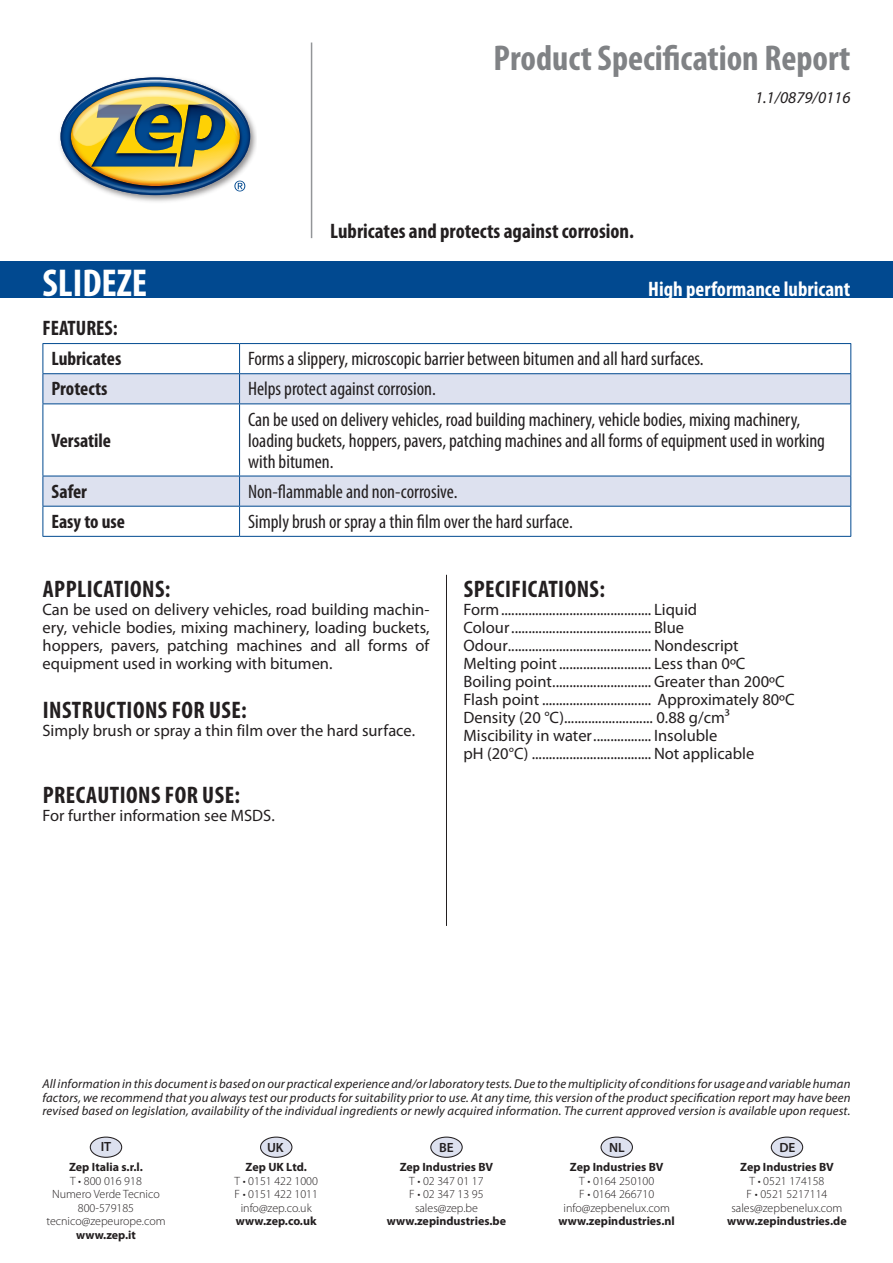
<style>
.page{position:relative;width:893px;height:1263px;background:#fff}
.page>*{position:absolute;margin:0;border:0;box-sizing:border-box;transform-origin:0 0}
.t1{font:700 condensed 39px "Myriad Pro";color:#fff}
.t2{font:700 condensed 36px "Myriad Pro";color:#808285}
.Tittoli{font:700 condensed 24px "Myriad Pro";letter-spacing:.02em;color:#231f20}
.t3{font:700 condensed 21px "Myriad Pro";color:#231f20}
.t4{font:700 condensed 21px "Myriad Pro";color:#fff}
.Caratteristics{font:condensed 19.5px/21px "Myriad Pro";color:#231f20}
.Caratteristics_Bold{font:700 condensed 19.5px "Myriad Pro";color:#231f20}
.Specifiche{font:16.5px/18px "Myriad Pro";color:#231f20;text-align:justify}
.ELENCO_PUNTATO{font:16.5px "Myriad Pro";color:#231f20}
.t5{font:italic 16.5px "Myriad Pro";color:#231f20}
.t6{font:600 13.35px "Myriad Pro";color:#231f20}
.t7{font:italic 12.75px/13.5px "Myriad Pro";letter-spacing:.01em;color:#231f20;text-align:justify}
.t8{font:300 12px "Myriad Pro";color:#231f20}
.t9{font:700 12px "Myriad Pro";color:#231f20}
</style>
<div class="page">
<div style="left:90px;top:1137px;width:32px;height:20px;background:#dde1ef;border-radius:50%"></div>
<div style="left:90px;top:1136px;width:32px;height:22px;border:1px solid #231f20;border-radius:50%"></div>
<div style="left:261px;top:1137px;width:31px;height:20px;background:#dde1ef;border-radius:50%"></div>
<div style="left:260px;top:1136px;width:32px;height:22px;border:1px solid #231f20;border-radius:50%"></div>
<div style="left:431px;top:1137px;width:31px;height:20px;background:#dde1ef;border-radius:50%"></div>
<div style="left:430px;top:1136px;width:33px;height:22px;border:1px solid #231f20;border-radius:50%"></div>
<div style="left:601px;top:1137px;width:31px;height:20px;background:#dde1ef;border-radius:50%"></div>
<div style="left:600px;top:1136px;width:33px;height:22px;border:1px solid #231f20;border-radius:50%"></div>
<div style="left:771px;top:1137px;width:32px;height:20px;background:#dde1ef;border-radius:50%"></div>
<div style="left:771px;top:1136px;width:32px;height:22px;border:1px solid #231f20;border-radius:50%"></div>
<hr style="left:311px;top:43px;width:1px;height:195px;background:#939598">
<div style="left:0;top:261px;width:893px;height:37px;background:#014990"></div>
<svg style="left:44px;top:344px;width:806px;height:192px"></svg>
<svg style="left:44px;top:374px;width:806px;height:132px"></svg>
<hr style="left:43px;top:343px;width:197px;height:1px;background:#014990">
<hr style="left:240px;top:343px;width:611px;height:1px;background:#014990">
<hr style="left:43px;top:373px;width:197px;height:1px;background:#014990">
<svg style="left:43px;top:344px;width:1px;height:59px"></svg>
<hr style="left:240px;top:373px;width:611px;height:1px;background:#014990">
<svg style="left:239px;top:344px;width:1px;height:59px"></svg>
<svg style="left:850px;top:344px;width:1px;height:59px"></svg>
<hr style="left:43px;top:403px;width:197px;height:1px;background:#014990">
<hr style="left:43px;top:404px;width:1px;height:72px;background:#014990">
<hr style="left:240px;top:403px;width:611px;height:1px;background:#014990">
<hr style="left:239px;top:404px;width:1px;height:72px;background:#014990">
<hr style="left:850px;top:404px;width:1px;height:72px;background:#014990">
<hr style="left:43px;top:476px;width:197px;height:1px;background:#014990">
<hr style="left:43px;top:476px;width:1px;height:30px;background:#014990">
<hr style="left:240px;top:476px;width:611px;height:1px;background:#014990">
<hr style="left:239px;top:476px;width:1px;height:30px;background:#014990">
<hr style="left:850px;top:476px;width:1px;height:30px;background:#014990">
<hr style="left:43px;top:506px;width:197px;height:1px;background:#014990">
<svg style="left:43px;top:507px;width:1px;height:29px"></svg>
<hr style="left:240px;top:506px;width:611px;height:1px;background:#014990">
<svg style="left:239px;top:507px;width:1px;height:29px"></svg>
<svg style="left:850px;top:507px;width:1px;height:29px"></svg>
<hr style="left:43px;top:536px;width:197px;height:1px;background:#014990">
<hr style="left:240px;top:536px;width:611px;height:1px;background:#014990">
<hr style="left:446px;top:575px;width:1px;height:351px;background:#231f20">
<img style="left:60px;top:77px;width:196px;height:125px">
<img style="left:63px;top:80px;width:185px;height:113px">
<p class="t2" style="left:494px;top:35px;width:358px">Product Specification Report</p>
<p class="t3" style="left:330px;top:218px;width:305px">Lubricates and protects against corrosion.</p>
<p class="t5" style="left:755px;top:87px;width:97px">1.1/0879/0116</p>
<p class="t1" style="left:43px;top:259px;width:106px">SLIDEZE</p>
<p class="t4" style="left:648px;top:276px;width:204px">High performance lubricant</p>
<p class="t3" style="left:43px;top:315px;width:77px">FEATURES:</p>
<p class="Caratteristics_Bold" style="left:51px;top:346px;width:71px">Lubricates</p>
<p class="Caratteristics" style="left:248px;top:348px;width:457px">Forms a slippery, microscopic barrier between bitumen and all hard surfaces.</p>
<p class="Caratteristics_Bold" style="left:51px;top:377px;width:58px">Protects</p>
<p class="Caratteristics" style="left:248px;top:378px;width:189px">Helps protect against corrosion.</p>
<p class="Caratteristics_Bold" style="left:51px;top:428px;width:61px">Versatile</p>
<p class="Caratteristics" style="left:248px;top:408px;width:578px">Can be used on delivery vehicles, road building machinery, vehicle bodies, mixing machinery, loading buckets, hoppers, pavers, patching machines and all forms of equipment used in working with bitumen.</p>
<p class="Caratteristics_Bold" style="left:51px;top:479px;width:37px">Safer</p>
<p class="Caratteristics" style="left:248px;top:480px;width:211px">Non-flammable and non-corrosive.</p>
<p class="Caratteristics_Bold" style="left:51px;top:509px;width:75px">Easy to use</p>
<p class="Caratteristics" style="left:248px;top:511px;width:326px">Simply brush or spray a thin film over the hard surface.</p>
<p class="Tittoli" style="left:43px;top:574px;width:129px">APPLICATIONS:</p>
<p class="Specifiche" style="left:43px;top:600px;width:388px">Can be used on delivery vehicles, road building machin&shy;ery, vehicle bodies, mixing machinery, loading buckets, hoppers, pavers, patching machines and all forms of equipment used in working with bitumen.</p>
<p class="Tittoli" style="left:43px;top:695px;width:206px">INSTRUCTIONS FOR USE:</p>
<p class="ELENCO_PUNTATO" style="left:43px;top:720px;width:374px">Simply brush or spray a thin film over the hard surface.</p>
<p class="Tittoli" style="left:43px;top:780px;width:199px">PRECAUTIONS FOR USE:</p>
<p class="Specifiche" style="left:43px;top:806px;width:234px">For further information see MSDS.</p>
<p class="Tittoli" style="left:464px;top:574px;width:143px">SPECIFICATIONS:</p>
<p class="Specifiche" style="left:463px;top:600px;width:235px">Form............................................ Liquid</p>
<p class="Specifiche" style="left:463px;top:618px;width:222px">Colour......................................... Blue</p>
<p class="Specifiche" style="left:463px;top:636px;width:277px">Odour.......................................... Nondescript</p>
<p class="Specifiche" style="left:463px;top:654px;width:284px">Melting point........................... Less than 0ºC</p>
<p class="Specifiche" style="left:463px;top:672px;width:323px">Boiling point............................. Greater than 200ºC</p>
<p class="Specifiche" style="left:463px;top:690px;width:333px">Flash point ................................ Approximately 80ºC</p>
<p class="Specifiche" style="left:463px;top:708px;width:268px">Density (20 °C).......................... 0.88 g/cm³</p>
<p class="Specifiche" style="left:463px;top:726px;width:255px">Miscibility in water................. Insoluble</p>
<p class="Specifiche" style="left:463px;top:744px;width:292px">pH (20°C) ................................... Not applicable</p>
<p class="t7" style="left:43px;top:1077px;width:809px">All information in this document is based on our practical experience and/or laboratory tests. Due to the multiplicity of conditions for usage and variable human factors, we recommend that you always test our products for suitability prior to use. At any time, this version of the product specification report may have been revised based on legislation, availability of the individual ingredients or newly acquired information. The current approved version is available upon request.</p>
<p class="t6" style="left:101px;top:1138px;width:12px">IT</p>
<p class="t9" style="left:69px;top:1159px;width:75px">Zep Italia s.r.l.</p>
<p class="t8" style="left:70px;top:1174px;width:73px">T • 800 016 918</p>
<p class="t8" style="left:52px;top:1188px;width:109px">Numero Verde Tecnico</p>
<p class="t8" style="left:78px;top:1201px;width:58px">800-579185</p>
<p class="t8" style="left:46px;top:1215px;width:121px">tecnico@zepeurope.com</p>
<p class="t9" style="left:76px;top:1227px;width:61px">www.zep.it</p>
<p class="t6" style="left:267px;top:1138px;width:18px">UK</p>
<p class="t9" style="left:246px;top:1159px;width:63px">Zep UK Ltd.</p>
<p class="t8" style="left:234px;top:1174px;width:85px">T • 0151 422 1000</p>
<p class="t8" style="left:235px;top:1188px;width:85px">F • 0151 422 1011</p>
<p class="t8" style="left:241px;top:1201px;width:73px">info@zep.co.uk</p>
<p class="t9" style="left:236px;top:1213px;width:82px">www.zep.co.uk</p>
<p class="t6" style="left:439px;top:1138px;width:16px">BE</p>
<p class="t9" style="left:400px;top:1159px;width:95px">Zep Industries BV</p>
<p class="t8" style="left:409px;top:1174px;width:76px">T • 02 347 01 17</p>
<p class="t8" style="left:409px;top:1188px;width:76px">F • 02 347 13 95</p>
<p class="t8" style="left:415px;top:1201px;width:64px">sales@zep.be</p>
<p class="t9" style="left:387px;top:1213px;width:121px">www.zepindustries.be</p>
<p class="t6" style="left:609px;top:1138px;width:17px">NL</p>
<p class="t9" style="left:570px;top:1159px;width:95px">Zep Industries BV</p>
<p class="t8" style="left:579px;top:1174px;width:76px">T • 0164 250100</p>
<p class="t8" style="left:579px;top:1188px;width:76px">F • 0164 266710</p>
<p class="t8" style="left:563px;top:1201px;width:108px">info@zepbenelux.com</p>
<p class="t9" style="left:559px;top:1213px;width:118px">www.zepindustries.nl</p>
<p class="t6" style="left:779px;top:1138px;width:18px">DE</p>
<p class="t9" style="left:740px;top:1159px;width:95px">Zep Industries BV</p>
<p class="t8" style="left:749px;top:1174px;width:76px">T • 0521 174158</p>
<p class="t8" style="left:747px;top:1188px;width:82px">F • 0521 5217114</p>
<p class="t8" style="left:731px;top:1201px;width:112px">sales@zepbenelux.com</p>
<p class="t9" style="left:727px;top:1213px;width:121px">www.zepindustries.de</p>
</div>
